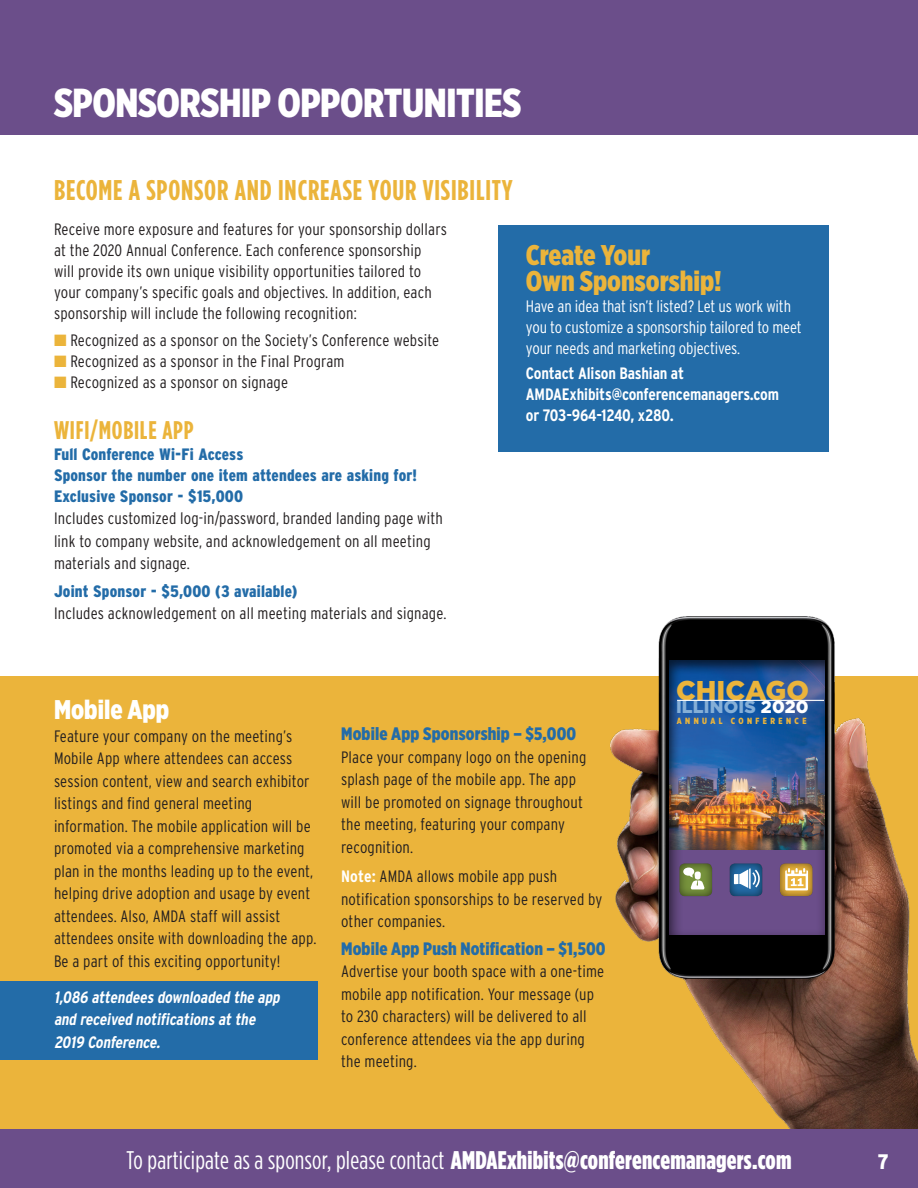
<style>
.page{position:relative;width:918px;height:1188px;background:#fff}
.page>*{position:absolute;margin:0;border:0;box-sizing:border-box;transform-origin:0 0}
._19_Page_Heads{font:900 40.5px "Gotham X Narrow";letter-spacing:-.01em;color:#fff}
.subhead{font:700 28.5px "Gotham Condensed";letter-spacing:.03em;color:#ebb43b}
._14_text{font:900 28.5px/25.5px "Gotham X Narrow";color:#ebb43b}
.t1{font:900 27.15px "Gotham";color:#ebb43b}
._19_sponsor_head{font:900 27px "Gotham X Narrow";color:#fff}
.t2{font:25.5px "Gotham Condensed";letter-spacing:.01em;color:#fff}
.subhead-2{font:700 25.5px "Gotham Condensed";letter-spacing:.03em;color:#ebb43b}
.t3{font:900 condensed 21px "Interstate";color:#fff}
._19_sponsor_head-2{font:900 18px "Gotham X Narrow";letter-spacing:.01em;color:#236ca8}
.t4{font:900 17.55px "Gotham";letter-spacing:.01em;color:#85afd7}
._14_text-2{font:300 condensed 16.5px/22.5px "Interstate";letter-spacing:.01em;color:#231f20}
._19_sponsor_head-3{font:900 condensed 16.5px/21px "Interstate";letter-spacing:.01em;color:#236ca8}
._14_text-3{font:300 condensed 16.5px/21px "Interstate";letter-spacing:-.01em;color:#fff}
._14_text-4{font:700 condensed 16.5px/21px "Interstate";letter-spacing:-.01em;color:#fff}
._14_text-5{font:italic 700 condensed 16.5px/22.5px "Interstate";color:#fff}
.t5{font:900 9px "Gotham X Narrow";letter-spacing:.38em;color:#ebb43b}
.s1{color:#ebb43b}
.s2{font-weight:700;color:#fff}
.s3{color:#fff}
.s4{font-weight:900}
</style>
<div class="page">
<div style="left:0;top:0;width:918px;height:135px;background:#6b4e8a"></div>
<div style="left:0;top:676px;width:918px;height:453px;background:#ebb43b"></div>
<div style="left:498px;top:226px;width:331px;height:226px;background:#236ca8"></div>
<div style="left:0;top:1129px;width:918px;height:59px;background:#6b4e8a"></div>
<img style="left:610px;top:616px;width:308px;height:513px">
<div style="left:667px;top:658px;width:158px;height:277px;background:#231f20;opacity:.75"></div>
<div style="left:677px;top:861px;width:36px;height:36px;background:#231f20;opacity:.75"></div>
<div style="left:727px;top:861px;width:36px;height:36px;background:#231f20;opacity:.75"></div>
<div style="left:777px;top:861px;width:36px;height:36px;background:#231f20;opacity:.75"></div>
<svg style="left:683px;top:868px;width:21px;height:21px"></svg>
<svg style="left:734px;top:868px;width:27px;height:21px"></svg>
<svg style="left:785px;top:868px;width:23px;height:22px"></svg>
<div style="left:668px;top:660px;width:157px;height:190px;background:#231f20;opacity:.75"></div>
<hr style="left:677px;top:700px;width:147px;height:1px;background:#fff">
<div style="left:0;top:981px;width:318px;height:78px;background:#236ca8"></div>
<p class="_19_Page_Heads" style="left:54px;top:78px;width:469px">SPONSORSHIP OPPORTUNITIES</p>
<p class="subhead" style="left:54px;top:174px;width:460px">BECOME A SPONSOR AND INCREASE YOUR VISIBILITY</p>
<p class="_14_text-2" style="left:54px;top:218px;width:395px;line-height:21px">Receive more exposure and features for your sponsorship dollars at the 2020 Annual Conference. Each conference sponsorship<br>will provide its own unique visibility opportunities tailored to your company’s specific goals and objectives. In addition, each sponsorship will include the following recognition:</p>
<p class="_14_text-2" style="left:54px;top:329px;width:387px"><span class="s1">■</span> Recognized as a sponsor on the Society’s Conference website</p>
<p class="_14_text-2" style="left:54px;top:350px;width:292px"><span class="s1">■</span> Recognized as a sponsor in the Final Program</p>
<p class="_14_text-2" style="left:54px;top:371px;width:236px"><span class="s1">■</span> Recognized as a sponsor on signage</p>
<p class="subhead-2" style="left:54px;top:415px;width:141px">WIFI/MOBILE APP</p>
<p class="_19_sponsor_head-3" style="left:54px;top:443px;width:365px">Full Conference Wi-Fi Access<br>Sponsor the number one item attendees are asking for!</p>
<p class="_19_sponsor_head-3" style="left:54px;top:485px;width:191px">Exclusive Sponsor - $15,000</p>
<p class="_14_text-2" style="left:54px;top:507px;width:390px">Includes customized log-in/password, branded landing page with link to company website, and acknowledgement on all meeting materials and signage.</p>
<p class="_19_sponsor_head-3" style="left:54px;top:581px;width:245px">Joint Sponsor - $5,000 (3 available)</p>
<p class="_14_text-2" style="left:54px;top:602px;width:394px">Includes acknowledgement on all meeting materials and signage.</p>
<p class="_14_text" style="left:526px;top:242px;width:197px">Create Your<br>Own Sponsorship!</p>
<p class="_14_text-3" style="left:526px;top:295px;width:277px">Have an idea that isn’t listed? Let us work with you to customize a sponsorship tailored to meet your needs and marketing objectives.</p>
<p class="_14_text-4" style="left:526px;top:363px;width:255px">Contact Alison Bashian at<br>AMDAExhibits@conferencemanagers.com or 703-964-1240, x280.</p>
<p class="_19_sponsor_head" style="left:54px;top:693px;width:117px">Mobile App</p>
<p class="_14_text-2" style="left:54px;top:725px;width:264px">Feature your company on the meeting’s Mobile App where attendees can access session content, view and search exhibitor listings and find general meeting information. The mobile application will be promoted via a comprehensive marketing plan in the months leading up to the event, helping drive adoption and usage by event attendees. Also, AMDA staff will assist attendees onsite with downloading the app.<br>Be a part of this exciting opportunity!</p>
<p class="_14_text-5" style="left:54px;top:986px;width:230px">1,086 attendees downloaded the app and received notifications at the<br>2019 Conference.</p>
<p class="_19_sponsor_head-2" style="left:341px;top:723px;width:237px">Mobile App Sponsorship – $5,000</p>
<p class="_14_text-2" style="left:341px;top:746px;width:247px">Place your company logo on the opening splash page of the mobile app. The app will be promoted on signage throughout the meeting, featuring your company recognition.</p>
<p class="_14_text-2" style="left:341px;top:865px;width:263px"><span class="s2">Note:</span> AMDA allows mobile app push notification sponsorships to be reserved by other companies.</p>
<p class="_19_sponsor_head-2" style="left:341px;top:937px;width:266px">Mobile App Push Notification – $1,500</p>
<p class="_14_text-2" style="left:341px;top:960px;width:265px">Advertise your booth space with a one-time mobile app notification. Your message (up to 230 characters) will be delivered to all conference attendees via the app during the meeting.</p>
<p class="t1" style="left:676px;top:671px;width:134px">CHICAGO</p>
<p class="t4" style="left:676px;top:695px;width:134px">ILLINOIS <span class="s3">2020</span></p>
<p class="t5" style="left:677px;top:715px;width:131px">ANNUAL CONFERENCE</p>
<p class="t2" style="left:127px;top:1145px;width:666px">To participate as a sponsor, please contact <span class="s4">AMDAExhibits@conferencemanagers.com</span></p>
<p class="t3" style="left:878px;top:1150px;width:12px">7</p>
</div>
